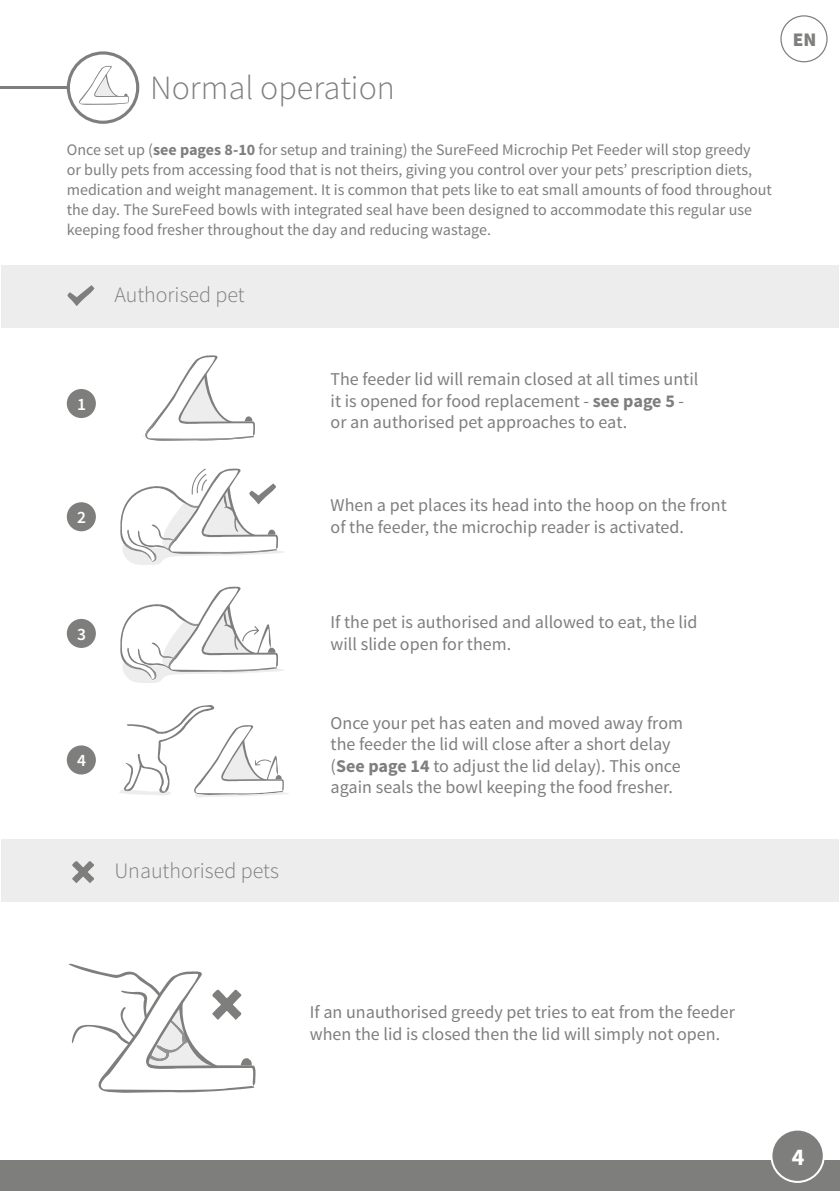
<style>
.page{position:relative;width:840px;height:1191px;background:#fff}
.page>*{position:absolute;margin:0;border:0;box-sizing:border-box;transform-origin:0 0}
.t1{font:300 34px "Source Sans Pro";color:#7e7e7d}
.t2{font:700 24px "Source Sans Pro";color:#fff}
.t3{font:300 22px "Source Sans Pro";color:#7e7e7d}
.t4{font:900 19.2px "Source Sans Pro";color:#7e7e7d}
.t5{font:18px/21.6px "Source Sans Pro";color:#7e7e7d}
.t6{font:600 17.4px "Source Sans Pro";color:#fff}
.t7{font:16px/20px "Source Sans Pro";color:#7e7e7d}
.s1{font-weight:700}
</style>
<div class="page">
<div style="left:0;top:1159px;width:839px;height:32px;background:#7e7e7d"></div>
<div style="left:771px;top:1129px;width:52px;height:52px;background:#7e7e7d;border-radius:50%"></div>
<div style="left:770px;top:1128px;width:54px;height:54px;border:2px solid #fff;border-radius:50%"></div>
<div style="left:780px;top:15px;width:47px;height:47px;border:1px solid #7e7e7d;border-radius:50%"></div>
<hr style="left:0;top:86px;width:67px;height:3px;background:#7e7e7d">
<svg style="left:68px;top:53px;width:70px;height:69px"></svg>
<div style="left:67px;top:51px;width:72px;height:73px;border:3px solid #7e7e7d;border-radius:50%"></div>
<div style="left:67px;top:389px;width:29px;height:29px;background:#7e7e7d;border-radius:50%"></div>
<div style="left:67px;top:502px;width:29px;height:29px;background:#7e7e7d;border-radius:50%"></div>
<div style="left:67px;top:619px;width:29px;height:29px;background:#7e7e7d;border-radius:50%"></div>
<div style="left:67px;top:745px;width:29px;height:29px;background:#7e7e7d;border-radius:50%"></div>
<div style="left:1px;top:265px;width:837px;height:63px;background:#ededed"></div>
<div style="left:1px;top:839px;width:837px;height:63px;background:#ededed"></div>
<svg style="left:67px;top:285px;width:28px;height:21px"></svg>
<svg style="left:143px;top:355px;width:112px;height:86px"></svg>
<svg style="left:77px;top:65px;width:52px;height:40px"></svg>
<svg style="left:120px;top:586px;width:164px;height:97px"></svg>
<svg style="left:120px;top:468px;width:164px;height:97px"></svg>
<svg style="left:119px;top:705px;width:170px;height:92px"></svg>
<svg style="left:72px;top:861px;width:22px;height:22px"></svg>
<svg style="left:68px;top:963px;width:188px;height:130px"></svg>
<h1 class="t1" style="left:150px;top:67px;width:246px">Normal operation</h1>
<p class="t7" style="left:67px;top:140px;width:706px">Once set up (<span class="s1">see pages 8-10</span> for setup and training) the SureFeed Microchip Pet Feeder will stop greedy<br>or bully pets from accessing food that is not theirs, giving you control over your pets’ prescription diets, medication and weight management. It is common that pets like to eat small amounts of food throughout the day. The SureFeed bowls with integrated seal have been designed to accommodate this regular use keeping food fresher throughout the day and reducing wastage.</p>
<p class="t3" style="left:114px;top:281px;width:132px">Authorised pet</p>
<p class="t4" style="left:792px;top:27px;width:25px">EN</p>
<p class="t6" style="left:77px;top:393px;width:10px">1</p>
<p class="t5" style="left:330px;top:368px;width:369px">The feeder lid will remain closed at all times until it is opened for food replacement - <span class="s1">see page 5</span> - or an authorised pet approaches to eat.</p>
<p class="t6" style="left:77px;top:506px;width:10px">2</p>
<p class="t5" style="left:330px;top:494px;width:397px">When a pet places its head into the hoop on the front of the feeder, the microchip reader is activated.</p>
<p class="t6" style="left:77px;top:623px;width:10px">3</p>
<p class="t6" style="left:77px;top:749px;width:10px">4</p>
<p class="t3" style="left:114px;top:857px;width:166px">Unauthorised pets</p>
<p class="t5" style="left:330px;top:611px;width:368px">If the pet is authorised and allowed to eat, the lid will slide open for them.</p>
<p class="t5" style="left:330px;top:712px;width:354px">Once your pet has eaten and moved away from the feeder the lid will close after a short delay (<span class="s1">See page 14</span> to adjust the lid delay). This once again seals the bowl keeping the food fresher.</p>
<p class="t5" style="left:310px;top:1001px;width:426px">If an unauthorised greedy pet tries to eat from the feeder when the lid is closed then the lid will simply not open.</p>
<h2 class="t2" style="left:791px;top:1141px;width:14px">4</h2>
</div>
